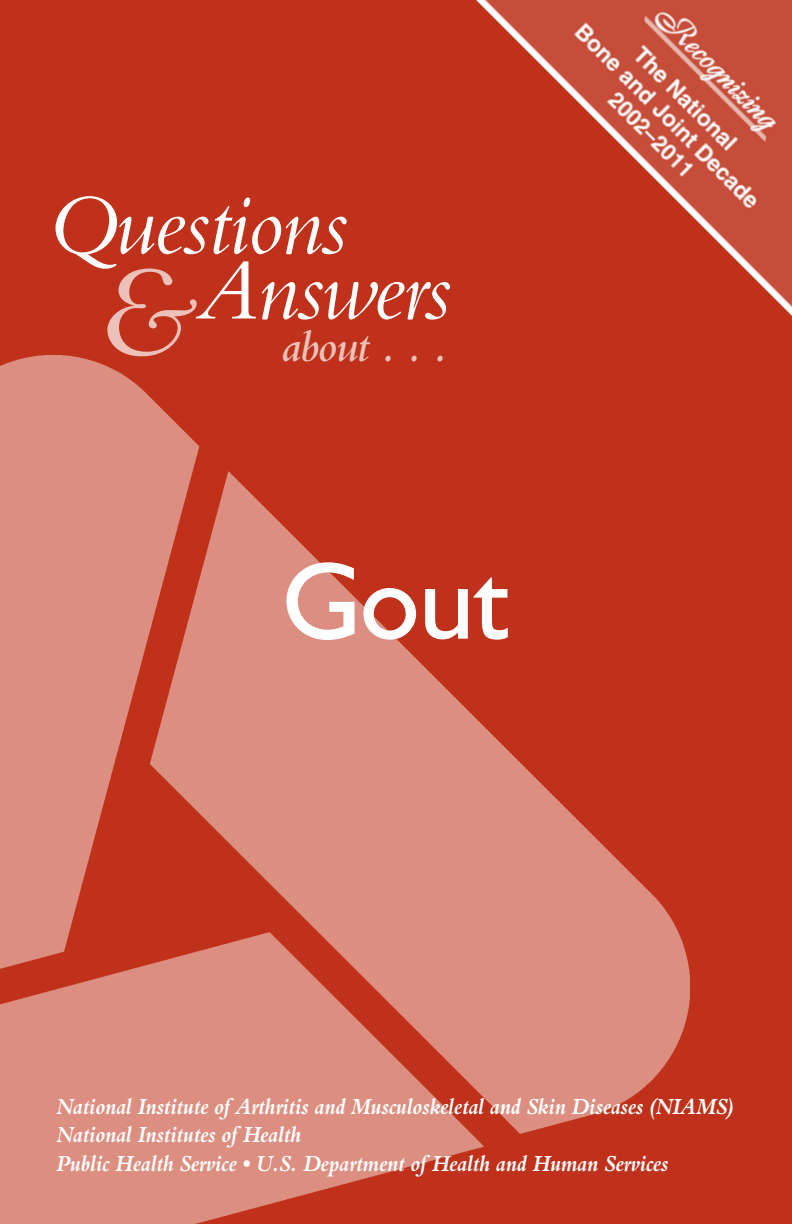
<style>
.page{position:relative;width:792px;height:1224px;background:#bf311a}
.page>*{position:absolute;margin:0;border:0;box-sizing:border-box;transform-origin:0 0}
.t1{font:italic 134.4px "Bembo";color:#ecc1ba}
.t2{font:110px "Humanist 521 BT";color:#fff}
.t3{font:italic 89.6px/65.4px "Bembo";letter-spacing:-.025em;color:#fff}
.t4{font:italic 600 46.4px "Bembo Std";letter-spacing:-.025em;color:#ecc1ba}
.t5{font:italic 700 24px/28.8px "Bembo";letter-spacing:-.015em;color:#fff;scale:.93 1}
</style>
<div class="page">
<img style="left:0;top:355px;width:690px;height:869px">
<img style="left:476px;top:0;width:316px;height:316px">
<h3 class="t3" style="left:196px;top:191px;width:256px;text-indent:-151px">Questions<br>Answers</h3>
<h1 class="t1" style="left:95px;top:233px;width:97px">&amp;</h1>
<h3 class="t4" style="left:280px;top:321px;width:169px">about . . .</h3>
<h2 class="t2" style="left:282px;top:533px;width:229px">Gout</h2>
<p class="t5" style="left:56px;top:1092px;width:730px">National Institute of Arthritis and Musculoskeletal and Skin Diseases (NIAMS)<br>National Institutes of Health<br>Public Health Service • U.S. Department of Health and Human Services</p>
</div>
